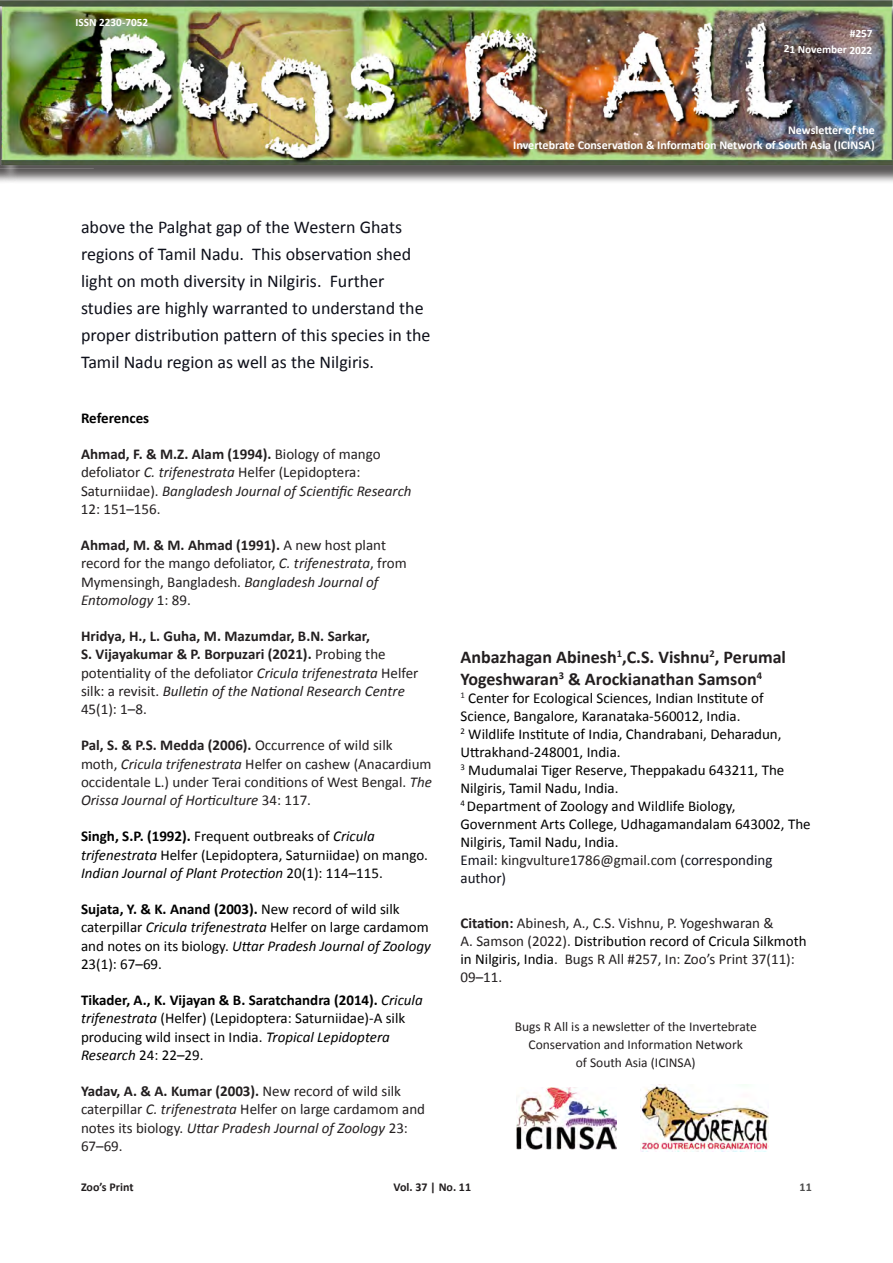
<style>
.page{position:relative;width:893px;height:1263px;background:#fff}
.page>*{position:absolute;margin:0;border:0;box-sizing:border-box;transform-origin:0 0}
.Normal__Web{font:18px/27px "Calibri";color:#0e101a}
.t1{font:700 18px/21.6px "Calibri";color:#231f20}
.zp_citation{font:15px/18.1px "Calibri";color:#231f20}
.t2{font:15px/18.1px "Calibri";color:#000}
.t3{font:15px/18px "Calibri";color:#0e101a}
.t4{font:700 15px "Calibri";color:#231f20}
.t5{font:700 15px "Calibri";color:#000}
.zp_citation-2{font:13.5px/18px "Calibri";color:#231f20;text-align:center}
.t6{font:700 12px/14.4px "Calibri";color:#fff;text-align:right}
.t7{font:700 12px "Calibri";color:#231f20}
.t8{font:700 12px "Calibri";color:#4d4d4d}
.t9{font:700 11.25px/16.5px "Calibri";color:#fff;text-align:right}
.s1{font-weight:700}
.s2{font-weight:700;color:#242021}
.s3{font-style:italic;color:#242021}
.s4{font-style:italic}
.s5{color:#242021}
.s6{color:#231f20}
.s7{color:#000}
</style>
<div class="page">
<div style="left:3px;top:2px;width:890px;height:182px;background:#231f20;opacity:.75"></div>
<img style="left:517px;top:1087px;width:99px;height:62px">
<img style="left:640px;top:1084px;width:128px;height:67px">
<p class="t9" style="left:76px;top:14px;width:74px">ISSN 2230-7052</p>
<p class="Normal__Web" style="left:81px;top:213px;width:351px">above the Palghat gap of the Western Ghats regions of Tamil Nadu. This observation shed light on moth diversity in Nilgiris. Further studies are highly warranted to understand the proper distribution pattern of this species in the Tamil Nadu region as well as the Nilgiris.</p>
<p class="t5" style="left:81px;top:408px;width:70px">References</p>
<p class="zp_citation" style="left:81px;top:445px;width:332px"><span class="s1">Ahmad, F. &amp; M.Z. Alam</span> <span class="s2">(</span><span class="s1">1994).</span> Biology of mango defoliator <span class="s3">C. trifenestrata</span> Helfer (Lepidoptera:<br>Saturniidae). <span class="s3">Bangladesh Journal of Scientific Research </span>12: 151–156.</p>
<p class="zp_citation" style="left:81px;top:536px;width:327px"><span class="s1">Ahmad, M. &amp; M. Ahmad</span> <span class="s2">(</span><span class="s1">1991).</span> A new host plant record for the mango defoliator, <span class="s3">C. trifenestrata</span>, from Mymensingh, Bangladesh. <span class="s3">Bangladesh Journal of Entomology</span> 1: 89.</p>
<p class="t4" style="left:81px;top:627px;width:291px">Hridya, H., L. Guha, M. Mazumdar, B.N. Sarkar,</p>
<p class="zp_citation" style="left:81px;top:645px;width:339px"><span class="s1">S. Vijayakumar &amp; P. Borpuzari (2021).</span> Probing the potentiality of the defoliator <span class="s4">Cricula trifenestrata</span> Helfer silk: a revisit. <span class="s4">Bulletin of the National Research Centre </span>45(1): 1–8.</p>
<p class="zp_citation" style="left:81px;top:736px;width:352px"><span class="s1">Pal, S. &amp; P.S. Medda</span> <span class="s2">(</span><span class="s1">2006).</span> Occurrence of wild silk moth, <span class="s3">Cricula trifenestrata</span> Helfer on cashew (<span class="s5">Anacardium occidentale</span> L.) under Terai conditions of West Bengal. <span class="s3">The Orissa Journal of Horticulture</span> 34: 117.</p>
<p class="t2" style="left:81px;top:827px;width:348px"><span class="s1">Singh, S.P. (1992).</span> Frequent outbreaks of <span class="s4">Cricula trifenestrata</span> Helfer (Lepidoptera, Saturniidae) on mango.<br><span class="s4">Indian Journal of Plant Protection</span> 20(1): 114–115.</p>
<p class="t2" style="left:81px;top:900px;width:351px"><span class="s1">Sujata, Y. &amp; K. Anand (2003).</span> New record of wild silk caterpillar <span class="s4">Cricula trifenestrata</span> Helfer on large cardamom and notes on its biology. <span class="s4">Uttar Pradesh Journal of Zoology </span>23(1): 67–69.</p>
<p class="t2" style="left:81px;top:991px;width:343px"><span class="s1">Tikader, A., K. Vijayan &amp; B. Saratchandra (2014).</span> <span class="s4">Cricula trifenestrata</span> (Helfer) (Lepidoptera: Saturniidae)-A silk producing wild insect in India. <span class="s4">Tropical Lepidoptera Research</span> 24: 22–29.</p>
<p class="zp_citation" style="left:81px;top:1082px;width:346px"><span class="s1">Yadav, A. &amp; A. Kumar</span> <span class="s2">(</span><span class="s1">2003).</span> New record of wild silk caterpillar <span class="s3">C. trifenestrata</span> Helfer on large cardamom and notes its biology. <span class="s3">Uttar Pradesh Journal of Zoology</span> 23:<br>67–69.</p>
<p class="t9" style="left:784px;top:24px;width:90px;rotate:1deg">#257<br>21 November 2022</p>
<p class="t6" style="left:513px;top:123px;width:363px">Newsletter of the<br>Invertebrate Conservation &amp; Information Network of South Asia (ICINSA)</p>
<p class="t1" style="left:460px;top:646px;width:327px">Anbazhagan Abinesh<sup>1</sup>,C.S. Vishnu<sup>2</sup>, Perumal<br>Yogeshwaran<sup>3</sup> &amp; Arockianathan Samson<sup>4</sup></p>
<p class="t2" style="left:460px;top:689px;width:305px"><sup>1</sup> Center for Ecological Sciences, Indian Institute of<br>Science, Bangalore, Karanataka-560012, India.</p>
<p class="t2" style="left:460px;top:725px;width:323px"><sup>2</sup> Wildlife Institute of India, Chandrabani, Deharadun,<br>Uttrakhand-248001, India.</p>
<p class="t2" style="left:460px;top:761px;width:325px"><sup>3</sup> Mudumalai Tiger Reserve, Theppakadu 643211, The<br>Nilgiris, Tamil Nadu, India.</p>
<p class="t2" style="left:460px;top:797px;width:352px"><sup>4</sup> Department of Zoology and Wildlife Biology,<br>Government Arts College, Udhagamandalam 643002, The<br>Nilgiris, Tamil Nadu, India.</p>
<p class="t3" style="left:460px;top:851px;width:313px">Email: <span class="s6">kingvulture1786@gmail.com</span> (corresponding author)</p>
<p class="zp_citation" style="left:460px;top:913px;width:315px"><span class="s1">Citation:</span> Abinesh, A., C.S. Vishnu, P. Yogeshwaran &amp;</p>
<p class="zp_citation" style="left:460px;top:932px;width:348px">A. Samson (2022). <span class="s7">Distribution record of Cricula Silkmoth in Nilgiris, India</span>. Bugs R All #257, In: Zoo’s Print 37(11):<br>09–11.</p>
<p class="zp_citation-2" style="left:515px;top:1017px;width:244px">Bugs R All is a newsletter of the Invertebrate<br>Conservation and Information Network<br>of South Asia (ICINSA)</p>
<p class="t7" style="left:81px;top:1179px;width:54px">Zoo’s Print</p>
<p class="t7" style="left:394px;top:1179px;width:79px">Vol. 37 | No. 11</p>
<p class="t8" style="left:800px;top:1179px;width:14px">11</p>
</div>
